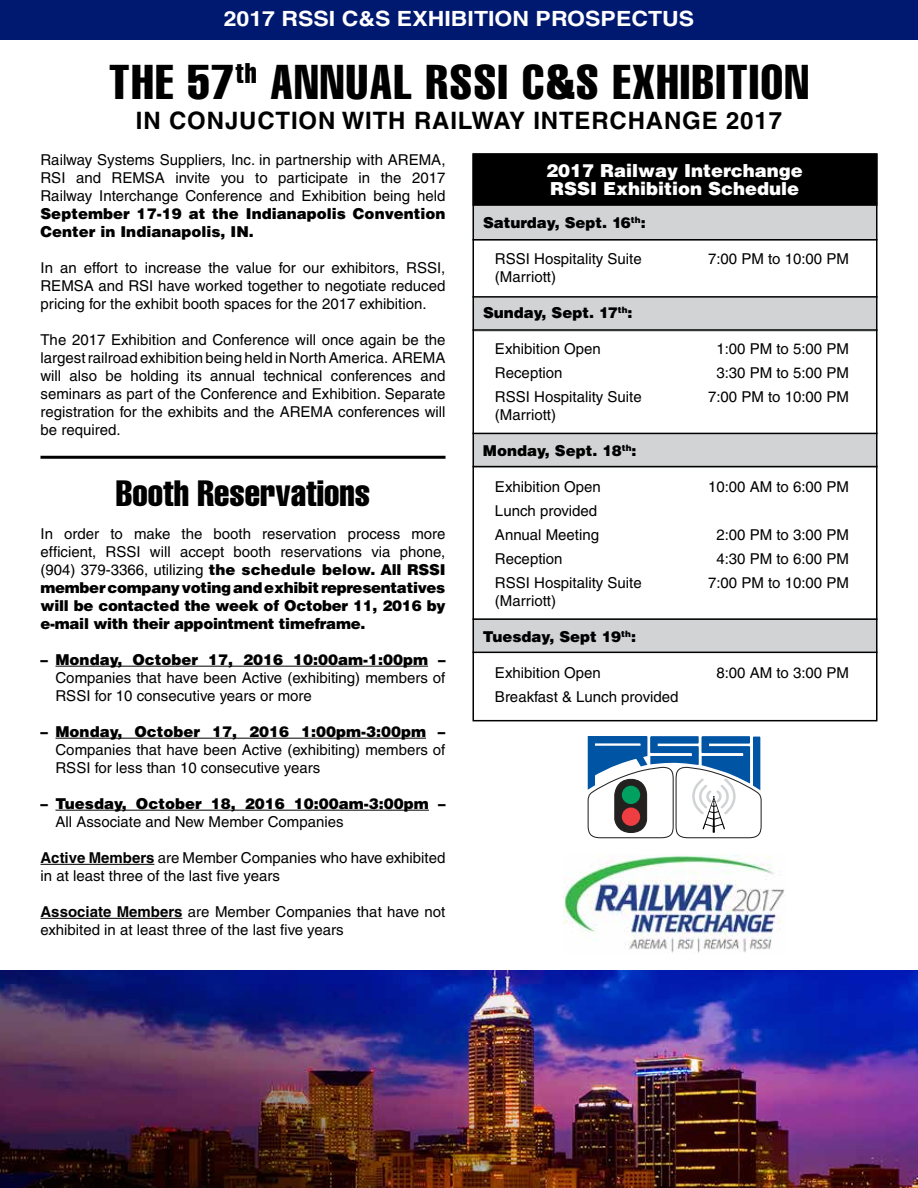
<style>
.page{position:relative;width:918px;height:1188px;background:#fff}
.page>*{position:absolute;margin:0;border:0;box-sizing:border-box;transform-origin:0 0}
.t1{font:extra-condensed 48px "Helvetica";letter-spacing:.035em;color:#000}
.t2{font:extra-condensed 36px "Helvetica";color:#000}
.t3{font:700 24px "Helvetica";letter-spacing:.035em;color:#000}
.t4{font:700 21px "Helvetica";color:#fff;scale:1.1 1}
.t5{font:900 18px/18px "Helvetica";color:#fff}
.t6{font:15px/18px "Helvetica";color:#000}
.t7{font:900 15px/18px "Helvetica";color:#000}
.s1{font-weight:400}
.s2{font-weight:700}
</style>
<div class="page">
<div style="left:473px;top:206px;width:404px;height:35px;background:#d1d3d4"></div>
<div style="left:473px;top:297px;width:404px;height:35px;background:#d1d3d4"></div>
<div style="left:473px;top:433px;width:404px;height:35px;background:#d1d3d4"></div>
<div style="left:473px;top:618px;width:404px;height:35px;background:#d1d3d4"></div>
<div style="left:473px;top:154px;width:404px;height:51px;background:#000"></div>
<div style="left:472px;top:153px;width:406px;height:53px;border:2px solid #000"></div>
<div style="left:472px;top:153px;width:406px;height:568px;border:2px solid #000"></div>
<img style="left:0;top:971px;width:918px;height:217px">
<div style="left:0;top:0;width:918px;height:40px;background:#001970"></div>
<hr style="left:40px;top:456px;width:406px;height:3px;background:#000">
<hr style="left:472px;top:239px;width:406px;height:2px;background:#000">
<hr style="left:472px;top:329px;width:406px;height:2px;background:#000">
<hr style="left:472px;top:466px;width:406px;height:1px;background:#000">
<hr style="left:472px;top:652px;width:406px;height:1px;background:#000">
<hr style="left:472px;top:296px;width:406px;height:2px;background:#000">
<hr style="left:472px;top:433px;width:406px;height:1px;background:#000">
<hr style="left:472px;top:618px;width:406px;height:2px;background:#000">
<svg style="left:587px;top:736px;width:175px;height:103px"></svg>
<img style="left:564px;top:855px;width:221px;height:98px">
<hr style="left:56px;top:666px;width:372px;height:1px;background:#000">
<hr style="left:56px;top:738px;width:370px;height:1px;background:#000">
<hr style="left:56px;top:810px;width:373px;height:1px;background:#000">
<hr style="left:40px;top:864px;width:114px;height:1px;background:#000">
<hr style="left:40px;top:918px;width:142px;height:1px;background:#000">
<h3 class="t4" style="left:224px;top:6px;width:429px">2017 RSSI C&amp;S EXHIBITION PROSPECTUS</h3>
<h1 class="t1" style="left:109px;top:51px;width:701px">THE 57<sup>th</sup> ANNUAL RSSI C&amp;S EXHIBITION</h1>
<h3 class="t3" style="left:136px;top:105px;width:648px">IN CONJUCTION WITH RAILWAY INTERCHANGE 2017</h3>
<p class="t6" style="left:40px;top:151px;width:407px;text-align:justify">Railway Systems Suppliers, Inc. in partnership with AREMA, RSI and REMSA invite you to participate in the 2017<br>Railway Interchange Conference and Exhibition being held</p>
<p class="t7" style="left:40px;top:204px;width:407px">September 17-19 at the Indianapolis Convention<br>Center in Indianapolis, IN.</p>
<p class="t6" style="left:40px;top:259px;width:406px;text-align:justify">In an effort to increase the value for our exhibitors, RSSI, REMSA and RSI have worked together to negotiate reduced pricing for the exhibit booth spaces for the 2017 exhibition.</p>
<p class="t6" style="left:40px;top:331px;width:407px;text-align:justify">The 2017 Exhibition and Conference will once again be the largest railroad exhibition being held in North America. AREMA will also be holding its annual technical conferences and seminars as part of the Conference and Exhibition. Separate registration for the exhibits and the AREMA conferences will be required.</p>
<h2 class="t2" style="left:116px;top:470px;width:256px">Booth Reservations</h2>
<p class="t7" style="left:40px;top:524px;width:407px;text-align:justify"><span class="s1">In order to make the booth reservation process more efficient, RSSI will accept booth reservations via phone, (904) 379-3366, utilizing</span> the schedule below. All RSSI member company voting and exhibit representatives will be contacted the week of October 11, 2016 by e-mail with their appointment timeframe.</p>
<p class="t7" style="left:40px;top:650px;width:407px">– Monday, October 17, 2016 10:00am-1:00pm –</p>
<p class="t6" style="left:56px;top:669px;width:391px">Companies that have been Active (exhibiting) members of<br>RSSI for 10 consecutive years or more</p>
<p class="t7" style="left:40px;top:722px;width:406px">– Monday, October 17, 2016 1:00pm-3:00pm –</p>
<p class="t6" style="left:56px;top:741px;width:391px">Companies that have been Active (exhibiting) members of<br>RSSI for less than 10 consecutive years</p>
<p class="t7" style="left:40px;top:794px;width:407px">– Tuesday, October 18, 2016 10:00am-3:00pm –</p>
<p class="t6" style="left:56px;top:813px;width:290px">All Associate and New Member Companies</p>
<p class="t6" style="left:40px;top:849px;width:407px"><span class="s2">Active Members</span> are Member Companies who have exhibited in at least three of the last five years</p>
<p class="t6" style="left:40px;top:903px;width:406px"><span class="s2">Associate Members</span> are Member Companies that have not exhibited in at least three of the last five years</p>
<p class="t5" style="left:546px;top:161px;width:258px">2017 Railway Interchange<br>RSSI Exhibition Schedule</p>
<p class="t7" style="left:483px;top:213px;width:164px">Saturday, Sept. 16<sup>th</sup>:</p>
<p class="t6" style="left:495px;top:250px;width:148px">RSSI Hospitality Suite</p>
<p class="t6" style="left:708px;top:250px;width:142px">7:00 PM to 10:00 PM</p>
<p class="t6" style="left:495px;top:268px;width:63px">(Marriott)</p>
<p class="t7" style="left:483px;top:303px;width:151px">Sunday, Sept. 17<sup>th</sup>:</p>
<p class="t6" style="left:495px;top:340px;width:107px">Exhibition Open</p>
<p class="t6" style="left:716px;top:340px;width:134px">1:00 PM to 5:00 PM</p>
<p class="t6" style="left:495px;top:364px;width:69px">Reception</p>
<p class="t6" style="left:716px;top:364px;width:134px">3:30 PM to 5:00 PM</p>
<p class="t6" style="left:495px;top:388px;width:148px">RSSI Hospitality Suite</p>
<p class="t6" style="left:708px;top:388px;width:142px">7:00 PM to 10:00 PM</p>
<p class="t6" style="left:495px;top:406px;width:63px">(Marriott)</p>
<p class="t7" style="left:483px;top:441px;width:155px">Monday, Sept. 18<sup>th</sup>:</p>
<p class="t6" style="left:495px;top:478px;width:107px">Exhibition Open</p>
<p class="t6" style="left:708px;top:478px;width:142px">10:00 AM to 6:00 PM</p>
<p class="t6" style="left:495px;top:499px;width:106px;line-height:24px">Lunch provided<br>Annual Meeting</p>
<p class="t6" style="left:716px;top:526px;width:134px">2:00 PM to 3:00 PM</p>
<p class="t6" style="left:495px;top:550px;width:69px">Reception</p>
<p class="t6" style="left:716px;top:550px;width:134px">4:30 PM to 6:00 PM</p>
<p class="t6" style="left:495px;top:574px;width:148px">RSSI Hospitality Suite</p>
<p class="t6" style="left:708px;top:574px;width:142px">7:00 PM to 10:00 PM</p>
<p class="t6" style="left:495px;top:592px;width:63px">(Marriott)</p>
<p class="t7" style="left:483px;top:627px;width:155px">Tuesday, Sept 19<sup>th</sup>:</p>
<p class="t6" style="left:495px;top:664px;width:107px">Exhibition Open</p>
<p class="t6" style="left:716px;top:664px;width:134px">8:00 AM to 3:00 PM</p>
<p class="t6" style="left:495px;top:688px;width:185px">Breakfast &amp; Lunch provided</p>
</div>
